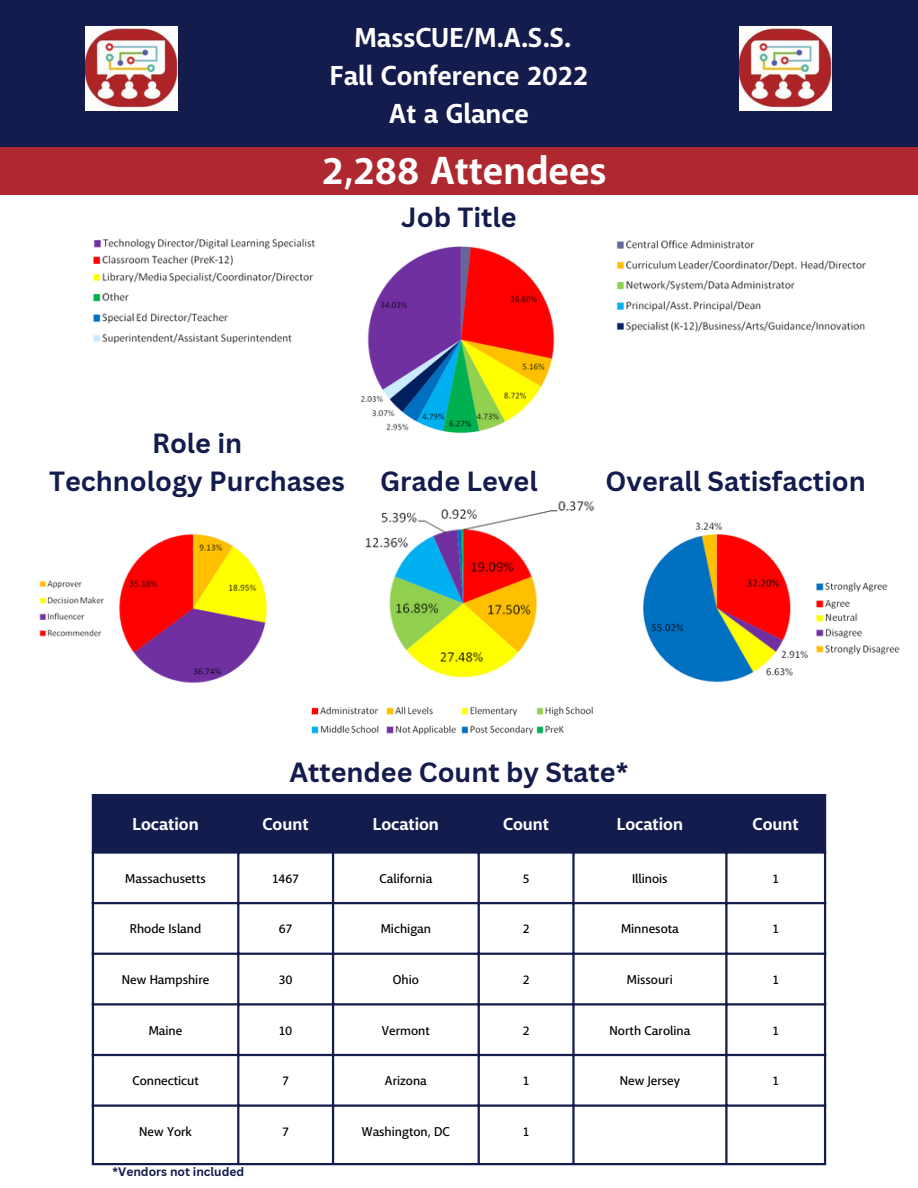
<style>
.page{position:relative;width:918px;height:1188px;background:#fff}
.page>*{position:absolute;margin:0;border:0;box-sizing:border-box;transform-origin:0 0}
.t1{font:700 38.7px "Macha";color:#fff}
.t2{font:700 27.15px/38px "Macha";color:#fff;text-align:center}
.t3{font:700 27px/37.7px "Canva Sans";color:#141b4d;text-align:center}
.t4{font:700 17.1px "Macha";color:#fff}
.t5{font:500 12.6px "Macha";color:#000}
.t6{font:700 12px "Canva Sans";color:#141b4d}
</style>
<div class="page">
<div style="left:0;top:0;width:918px;height:147px;background:#141b4d"></div>
<div style="left:0;top:147px;width:918px;height:48px;background:#af272f"></div>
<img style="left:86px;top:26px;width:92px;height:84px">
<img style="left:361px;top:246px;width:194px;height:187px">
<img style="left:93px;top:246px;width:304px;height:101px">
<img style="left:616px;top:239px;width:250px;height:93px">
<img style="left:365px;top:500px;width:230px;height:178px">
<img style="left:643px;top:522px;width:165px;height:161px">
<img style="left:39px;top:534px;width:228px;height:149px">
<img style="left:311px;top:706px;width:282px;height:29px">
<div style="left:94px;top:796px;width:730px;height:55px;background:#141b4d"></div>
<hr style="left:92px;top:796px;width:2px;height:367px;background:#141b4d">
<hr style="left:237px;top:796px;width:2px;height:367px;background:#141b4d">
<hr style="left:332px;top:796px;width:2px;height:367px;background:#141b4d">
<hr style="left:478px;top:796px;width:2px;height:367px;background:#141b4d">
<hr style="left:572px;top:796px;width:3px;height:367px;background:#141b4d">
<hr style="left:725px;top:796px;width:3px;height:367px;background:#141b4d">
<hr style="left:824px;top:796px;width:2px;height:367px;background:#141b4d">
<hr style="left:92px;top:794px;width:734px;height:2px;background:#141b4d">
<hr style="left:92px;top:851px;width:734px;height:3px;background:#141b4d">
<hr style="left:92px;top:902px;width:734px;height:2px;background:#141b4d">
<hr style="left:92px;top:953px;width:734px;height:2px;background:#141b4d">
<hr style="left:92px;top:1003px;width:734px;height:2px;background:#141b4d">
<hr style="left:92px;top:1054px;width:734px;height:2px;background:#141b4d">
<hr style="left:92px;top:1104px;width:734px;height:3px;background:#141b4d">
<hr style="left:92px;top:1163px;width:734px;height:2px;background:#141b4d">
<img style="left:739px;top:26px;width:92px;height:84px">
<img style="left:93px;top:238px;width:250px;height:11px">
<img style="left:816px;top:582px;width:72px;height:10px">
<img style="left:816px;top:599px;width:42px;height:23px">
<img style="left:816px;top:645px;width:84px;height:10px">
<img style="left:816px;top:628px;width:47px;height:10px">
<h2 class="t2" style="left:330px;top:19px;width:260px">MassCUE/M.A.S.S.<br>Fall Conference 2022<br>At a Glance</h2>
<h1 class="t1" style="left:322px;top:148px;width:286px">2,288 Attendees</h1>
<h3 class="t3" style="left:401px;top:198px;width:117px">Job Title</h3>
<h3 class="t3" style="left:49px;top:424px;width:297px">Role in<br>Technology Purchases</h3>
<h3 class="t3" style="left:380px;top:462px;width:159px">Grade Level</h3>
<h3 class="t3" style="left:605px;top:462px;width:262px">Overall Satisfaction</h3>
<h3 class="t3" style="left:289px;top:753px;width:340px">Attendee Count by State*</h3>
<h3 class="t4" style="left:132px;top:814px;width:68px">Location</h3>
<h3 class="t4" style="left:263px;top:814px;width:48px">Count</h3>
<h3 class="t4" style="left:373px;top:814px;width:68px">Location</h3>
<h3 class="t4" style="left:503px;top:814px;width:48px">Count</h3>
<h3 class="t4" style="left:617px;top:814px;width:68px">Location</h3>
<h3 class="t4" style="left:753px;top:814px;width:48px">Count</h3>
<p class="t5" style="left:125px;top:871px;width:82px">Massachusetts</p>
<p class="t5" style="left:272px;top:871px;width:28px">1467</p>
<p class="t5" style="left:380px;top:871px;width:54px">California</p>
<p class="t5" style="left:523px;top:871px;width:8px">5</p>
<p class="t5" style="left:632px;top:871px;width:37px">Illinois</p>
<p class="t5" style="left:773px;top:871px;width:7px">1</p>
<p class="t5" style="left:130px;top:921px;width:73px">Rhode Island</p>
<p class="t5" style="left:279px;top:921px;width:15px">67</p>
<p class="t5" style="left:381px;top:921px;width:52px">Michigan</p>
<p class="t5" style="left:523px;top:921px;width:8px">2</p>
<p class="t5" style="left:621px;top:921px;width:59px">Minnesota</p>
<p class="t5" style="left:773px;top:921px;width:7px">1</p>
<p class="t5" style="left:122px;top:972px;width:89px">New Hampshire</p>
<p class="t5" style="left:279px;top:972px;width:15px">30</p>
<p class="t5" style="left:393px;top:972px;width:28px">Ohio</p>
<p class="t5" style="left:523px;top:972px;width:8px">2</p>
<p class="t5" style="left:627px;top:972px;width:47px">Missouri</p>
<p class="t5" style="left:773px;top:972px;width:7px">1</p>
<p class="t5" style="left:149px;top:1023px;width:35px">Maine</p>
<p class="t5" style="left:279px;top:1023px;width:15px">10</p>
<p class="t5" style="left:382px;top:1023px;width:50px">Vermont</p>
<p class="t5" style="left:523px;top:1023px;width:8px">2</p>
<p class="t5" style="left:610px;top:1023px;width:82px">North Carolina</p>
<p class="t5" style="left:773px;top:1023px;width:7px">1</p>
<p class="t5" style="left:132px;top:1073px;width:68px">Connecticut</p>
<p class="t5" style="left:282px;top:1073px;width:8px">7</p>
<p class="t5" style="left:385px;top:1073px;width:43px">Arizona</p>
<p class="t5" style="left:523px;top:1073px;width:7px">1</p>
<p class="t5" style="left:620px;top:1073px;width:62px">New Jersey</p>
<p class="t5" style="left:773px;top:1073px;width:7px">1</p>
<p class="t5" style="left:139px;top:1124px;width:54px">New York</p>
<p class="t5" style="left:282px;top:1124px;width:8px">7</p>
<p class="t5" style="left:362px;top:1124px;width:89px">Washington, DC</p>
<p class="t5" style="left:523px;top:1124px;width:7px">1</p>
<p class="t6" style="left:113px;top:1163px;width:133px">*Vendors not included</p>
</div>
